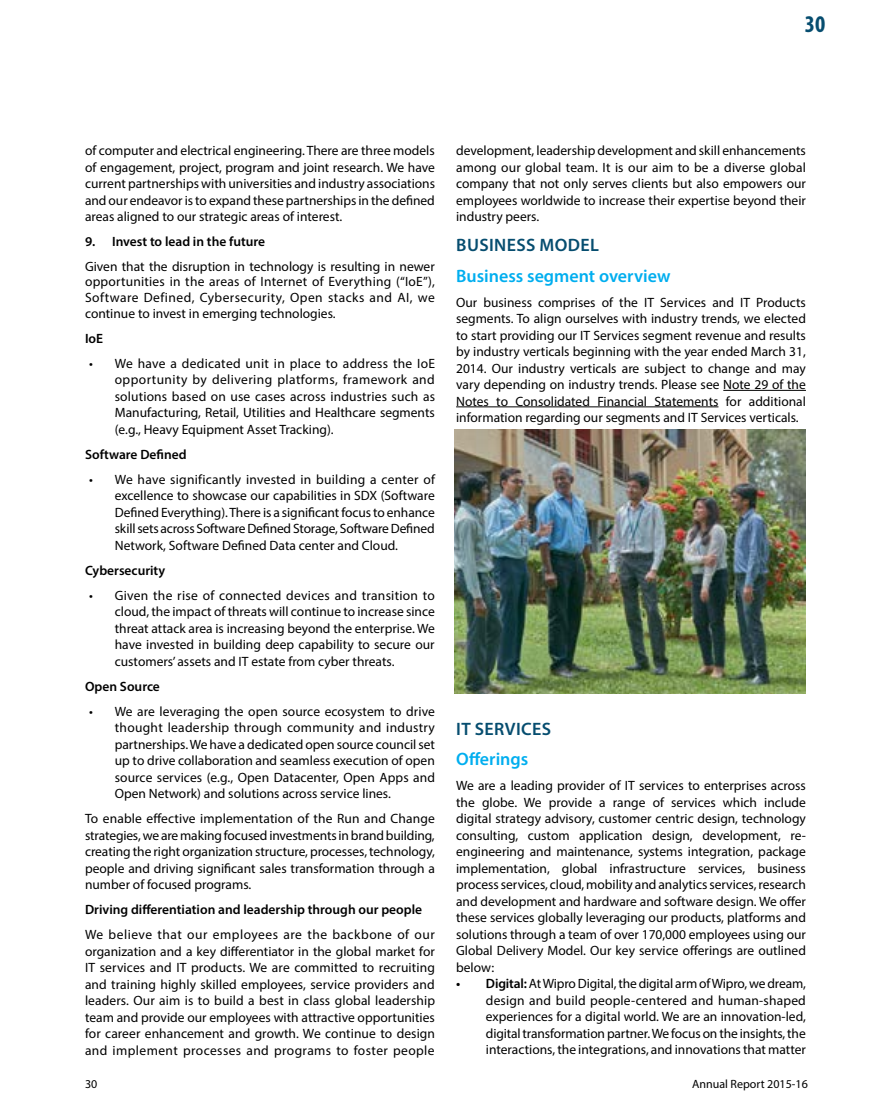
<style>
.page{position:relative;width:891px;height:1107px;background:#fff}
.page>*{position:absolute;margin:0;border:0;box-sizing:border-box;transform-origin:0 0}
.t1{font:700 condensed 24px "Myriad Pro";color:#064d6f}
.t2{font:600 18px "Myriad Pro";color:#00aeef}
.t3{font:600 18px "Myriad Pro";letter-spacing:.02em;color:#064d6f}
.t4{font:13.5px/16.5px "Myriad Pro";color:#000;text-align:justify}
.t5{font:600 13.5px "Myriad Pro";color:#000}
.t6{font:12px "Myriad Pro";color:#000}
.s1{font-weight:600}
</style>
<div class="page">
<hr style="left:723px;top:390px;width:83px;height:1px;background:#000">
<hr style="left:456px;top:407px;width:262px;height:1px;background:#000">
<img style="left:454px;top:430px;width:352px;height:264px">
<h1 class="t1" style="left:805px;top:9px;width:22px">30</h1>
<p class="t4" style="left:85px;top:142px;width:352px">of computer and electrical engineering. There are three models of engagement, project, program and joint research. We have current partnerships with universities and industry associations and our endeavor is to expand these partnerships in the defined areas aligned to our strategic areas of interest.</p>
<p class="t5" style="left:85px;top:233px;width:182px">9. Invest to lead in the future</p>
<p class="t4" style="left:85px;top:258px;width:351px;line-height:15.8px">Given that the disruption in technology is resulting in newer opportunities in the areas of Internet of Everything (“IoE”), Software Defined, Cybersecurity, Open stacks and AI, we continue to invest in emerging technologies.</p>
<p class="t5" style="left:85px;top:330px;width:20px">IoE</p>
<p class="t4" style="left:115px;top:355px;width:322px;text-indent:-26px">• We have a dedicated unit in place to address the IoE opportunity by delivering platforms, framework and solutions based on use cases across industries such as Manufacturing, Retail, Utilities and Healthcare segments (e.g., Heavy Equipment Asset Tracking).</p>
<p class="t5" style="left:85px;top:446px;width:103px">Software Defined</p>
<p class="t4" style="left:115px;top:471px;width:322px;text-indent:-26px">• We have significantly invested in building a center of excellence to showcase our capabilities in SDX (Software Defined Everything). There is a significant focus to enhance skill sets across Software Defined Storage, Software Defined Network, Software Defined Data center and Cloud.</p>
<p class="t5" style="left:85px;top:562px;width:82px">Cybersecurity</p>
<p class="t4" style="left:115px;top:587px;width:322px;text-indent:-26px">• Given the rise of connected devices and transition to cloud, the impact of threats will continue to increase since threat attack area is increasing beyond the enterprise. We have invested in building deep capability to secure our customers’ assets and IT estate from cyber threats.</p>
<p class="t5" style="left:85px;top:678px;width:76px">Open Source</p>
<p class="t4" style="left:115px;top:703px;width:322px;text-indent:-26px">• We are leveraging the open source ecosystem to drive thought leadership through community and industry partnerships. We have a dedicated open source council set up to drive collaboration and seamless execution of open source services (e.g., Open Datacenter, Open Apps and Open Network) and solutions across service lines.</p>
<p class="t4" style="left:85px;top:810px;width:351px">To enable effective implementation of the Run and Change strategies, we are making focused investments in brand building, creating the right organization structure, processes, technology, people and driving significant sales transformation through a number of focused programs.</p>
<p class="t5" style="left:85px;top:901px;width:339px">Driving differentiation and leadership through our people</p>
<p class="t4" style="left:85px;top:926px;width:352px">We believe that our employees are the backbone of our organization and a key differentiator in the global market for IT services and IT products. We are committed to recruiting and training highly skilled employees, service providers and leaders. Our aim is to build a best in class global leadership team and provide our employees with attractive opportunities for career enhancement and growth. We continue to design and implement processes and programs to foster people</p>
<p class="t4" style="left:456px;top:142px;width:351px">development, leadership development and skill enhancements among our global team. It is our aim to be a diverse global company that not only serves clients but also empowers our employees worldwide to increase their expertise beyond their industry peers.</p>
<h2 class="t3" style="left:456px;top:234px;width:144px">BUSINESS MODEL</h2>
<h2 class="t2" style="left:456px;top:264px;width:216px">Business segment overview</h2>
<p class="t4" style="left:456px;top:294px;width:351px">Our business comprises of the IT Services and IT Products segments. To align ourselves with industry trends, we elected to start providing our IT Services segment revenue and results by industry verticals beginning with the year ended March 31, 2014. Our industry verticals are subject to change and may vary depending on industry trends. Please see Note 29 of the Notes to Consolidated Financial Statements for additional information regarding our segments and IT Services verticals.</p>
<h2 class="t3" style="left:456px;top:718px;width:96px">IT SERVICES</h2>
<h2 class="t2" style="left:456px;top:748px;width:74px">Offerings</h2>
<p class="t4" style="left:456px;top:777px;width:351px">We are a leading provider of IT services to enterprises across the globe. We provide a range of services which include digital strategy advisory, customer centric design, technology consulting, custom application design, development, re&shy;engineering and maintenance, systems integration, package implementation, global infrastructure services, business process services, cloud, mobility and analytics services, research and development and hardware and software design. We offer these services globally leveraging our products, platforms and solutions through a team of over 170,000 employees using our Global Delivery Model. Our key service offerings are outlined below:</p>
<p class="t4" style="left:486px;top:975px;width:322px;text-indent:-30px"><span class="s1">• Digital:</span> At Wipro Digital, the digital arm of Wipro, we dream, design and build people-centered and human-shaped experiences for a digital world. We are an innovation-led, digital transformation partner. We focus on the insights, the interactions, the integrations, and innovations that matter</p>
<p class="t6" style="left:85px;top:1077px;width:14px">30</p>
<p class="t6" style="left:692px;top:1077px;width:117px">Annual Report 2015-16</p>
</div>
